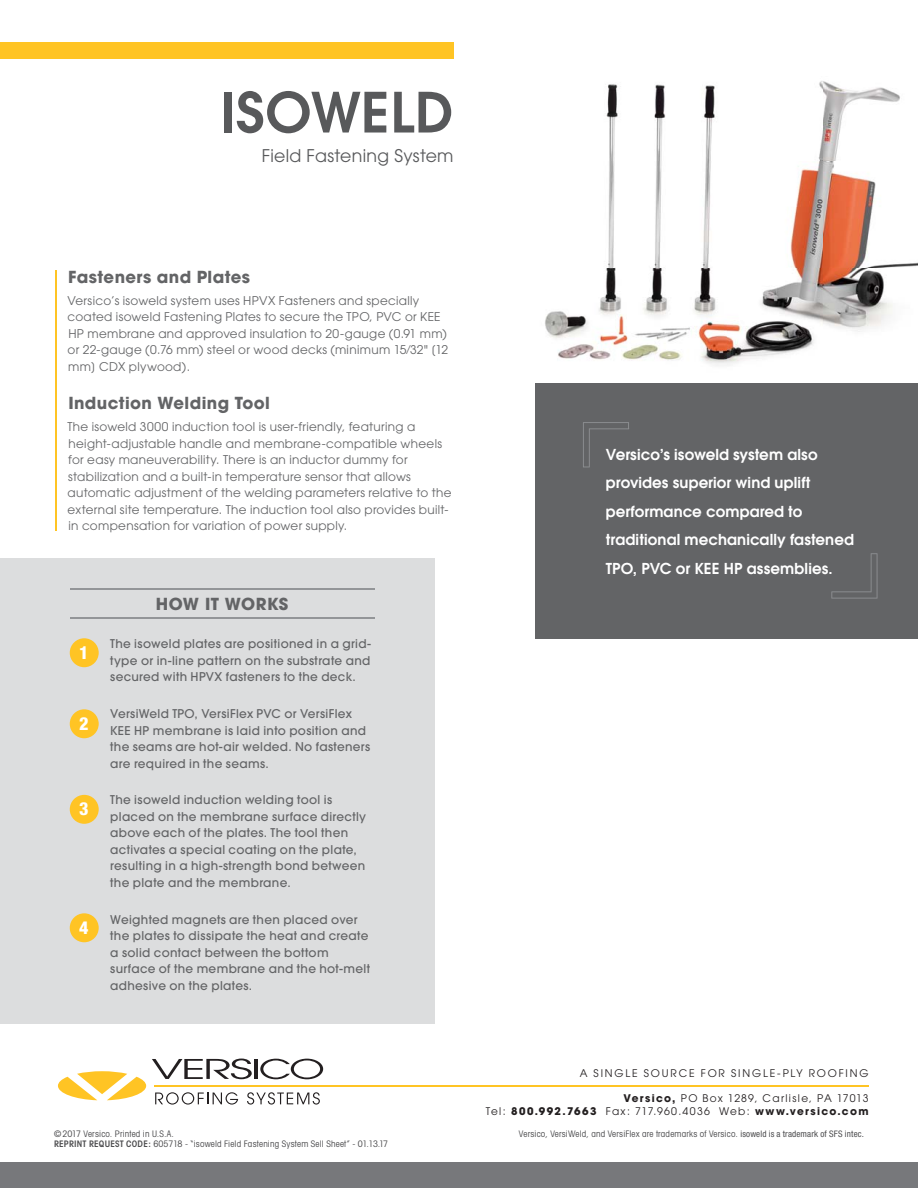
<style>
.page{position:relative;width:918px;height:1188px;background:#fff}
.page>*{position:absolute;margin:0;border:0;box-sizing:border-box;transform-origin:0 0}
.t1{font:600 55.05px "Avant Garde";letter-spacing:.01em;color:#58595b}
.t2{font:800 condensed 18px "Helvetica Neue";color:#fff}
.t3{font:17.4px "Avant Garde";letter-spacing:.015em;color:#58595b}
.t4{font:700 16.5px "Avant Garde";letter-spacing:.025em;color:#636466}
.t5{font:600 15px/28.5px "Avant Garde";letter-spacing:.005em;color:#fff}
.t6{font:500 12px/16.5px "Avant Garde";letter-spacing:.025em;color:#636466}
.t7{font:12px/16.5px "Avant Garde";letter-spacing:.025em;color:#636466}
.t8{font:10.5px/12.6px "Avant Garde";letter-spacing:.115em;color:#231f20;text-align:right}
.t9{font:10.5px "Avant Garde";letter-spacing:.165em;color:#231f20}
.t10{font:condensed 9px/10.8px "Avant Garde";letter-spacing:.02em;color:#4c4c4e}
.s1{font-weight:700}
.s2{font-weight:600}
.s3{font-family:"Helvetica Neue"}
</style>
<div class="page">
<svg style="left:155px;top:1092px;width:83px;height:13px"></svg>
<svg style="left:247px;top:1092px;width:73px;height:13px"></svg>
<svg style="left:260px;top:1059px;width:63px;height:20px"></svg>
<hr style="left:254px;top:1059px;width:3px;height:20px;background:#231f20">
<svg style="left:152px;top:1059px;width:100px;height:20px"></svg>
<hr style="left:154px;top:1085px;width:715px;height:2px;background:#ffc424">
<svg style="left:58px;top:1071px;width:88px;height:29px"></svg>
<div style="left:0;top:1162px;width:918px;height:26px;background:#77787b"></div>
<hr style="left:55px;top:270px;width:2px;height:261px;background:#ffc424">
<div style="left:0;top:42px;width:454px;height:17px;background:#ffc424"></div>
<img style="left:545px;top:81px;width:373px;height:285px">
<div style="left:0;top:558px;width:434px;height:466px;background:#dcddde"></div>
<hr style="left:70px;top:588px;width:304px;height:1px;background:#939598">
<hr style="left:70px;top:618px;width:304px;height:1px;background:#939598">
<div style="left:70px;top:638px;width:29px;height:29px;background:#ffc424;border-radius:50%"></div>
<div style="left:70px;top:709px;width:29px;height:29px;background:#ffc424;border-radius:50%"></div>
<div style="left:70px;top:795px;width:29px;height:29px;background:#ffc424;border-radius:50%"></div>
<div style="left:70px;top:913px;width:29px;height:29px;background:#ffc424;border-radius:50%"></div>
<div style="left:535px;top:383px;width:383px;height:256px;background:#636466"></div>
<svg style="left:831px;top:553px;width:47px;height:46px"></svg>
<svg style="left:583px;top:422px;width:46px;height:45px"></svg>
<h1 class="t1" style="left:220px;top:92px;width:235px">ISOWELD</h1>
<h3 class="t3" style="left:262px;top:149px;width:193px">Field Fastening System</h3>
<h3 class="t4" style="left:68px;top:270px;width:184px">Fasteners and Plates</h3>
<p class="t7" style="left:68px;top:293px;width:382px">Versico’s isoweld system uses HPVX Fasteners and specially coated isoweld Fastening Plates to secure the TPO, PVC or KEE HP membrane and approved insulation to 20-gauge (0.91 mm) or 22-gauge (0.76 mm) steel or wood decks (minimum 15⁄32" [12 mm] CDX plywood).</p>
<h3 class="t4" style="left:68px;top:397px;width:203px">Induction Welding Tool</h3>
<p class="t7" style="left:68px;top:420px;width:386px">The isoweld 3000 induction tool is user-friendly, featuring a height-adjustable handle and membrane-compatible wheels for easy maneuverability. There is an inductor dummy for stabilization and a built-in temperature sensor that allows automatic adjustment of the welding parameters relative to the external site temperature. The induction tool also provides built&shy;in compensation for variation of power supply.</p>
<h2 class="t2" style="left:79px;top:646px;width:11px">1</h2>
<h2 class="t2" style="left:79px;top:717px;width:11px">2</h2>
<h2 class="t2" style="left:79px;top:803px;width:11px">3</h2>
<h2 class="t2" style="left:79px;top:921px;width:11px">4</h2>
<h3 class="t4" style="left:156px;top:598px;width:134px">HOW IT WORKS</h3>
<p class="t6" style="left:110px;top:637px;width:262px;text-align:justify">The isoweld plates are positioned in a grid&shy;type or in-line pattern on the substrate and secured with HPVX fasteners to the deck.</p>
<p class="t6" style="left:110px;top:706px;width:261px">VersiWeld TPO, VersiFlex PVC or VersiFlex KEE HP membrane is laid into position and the seams are hot-air welded. No fasteners are required in the seams.</p>
<p class="t6" style="left:110px;top:793px;width:257px">The isoweld induction welding tool is placed on the membrane surface directly above each of the plates. The tool then activates a special coating on the plate, resulting in a high-strength bond between the plate and the membrane.</p>
<p class="t6" style="left:110px;top:912px;width:261px">Weighted magnets are then placed over the plates to dissipate the heat and create a solid contact between the bottom surface of the membrane and the hot-melt adhesive on the plates.</p>
<p class="t5" style="left:606px;top:441px;width:249px">Versico’s isoweld system also provides superior wind uplift performance compared to traditional mechanically fastened<br>TPO, PVC or KEE HP assemblies.</p>
<p class="t9" style="left:580px;top:1069px;width:290px">A SINGLE SOURCE FOR SINGLE-PLY ROOFING</p>
<p class="t8" style="left:486px;top:1093px;width:384px"><span class="s1">Versico,</span> PO Box 1289, Carlisle, PA 17013<br>Tel: <span class="s1">800.992.7663</span> Fax: 717.960.4036 Web: <span class="s1">www.versico.com</span></p>
<p class="t10" style="left:54px;top:1129px;width:336px">© 2017 Versico. Printed in U.S.A.<br><span class="s2">REPRINT REQUEST CODE:</span> 605718 - “isoweld Field Fastening System Sell Sheet” - 01.13.17</p>
<p class="t10" style="left:519px;top:1129px;width:347px">Versico, VersiWeld, and VersiFlex are trademarks of Versico. <span class="s3">isoweld is a trademark of SFS intec.</span></p>
</div>
